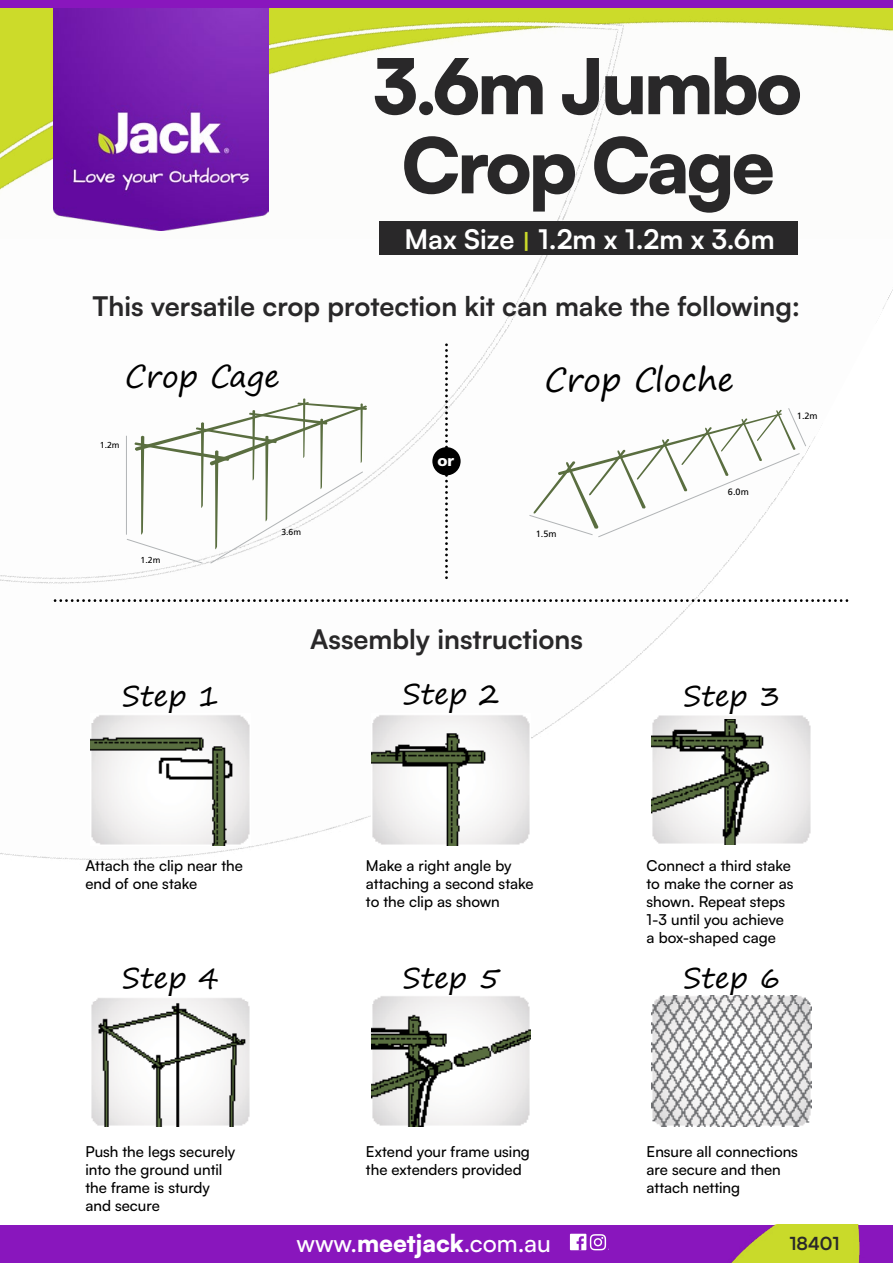
<style>
.page{position:relative;width:893px;height:1263px;background:#fff}
.page>*{position:absolute;margin:0;border:0;box-sizing:border-box;transform-origin:0 0}
.t1{font:900 75.9px/79.1px "Satoshi";letter-spacing:-.04em;color:#292829;text-align:center}
.t2{font:31.8px "Segoe Print";color:#000}
.t3{font:30.15px "Segoe Print";color:#000}
.t4{font:28.5px "Segoe Print";color:#000}
.t5{font:700 27px "Satoshi";color:#292829}
.t6{font:700 27px "Satoshi";color:#fff}
.t7{font:500 24.3px "Satoshi";color:#fff}
.t8{font:700 18px "Satoshi";color:#292829}
.t9{font:500 15px/18px "Satoshi";color:#000}
.t10{font:900 15px "Frutiger LT Std";color:#fff}
.t11{font:9.15px "Frutiger LT Std";color:#000}
.t12{font:8.7px "Frutiger LT Std";color:#000}
.s1{font-size:21.6px;color:#ccdb2a}
.s2{font-weight:900}
</style>
<div class="page">
<img style="left:0;top:8px;width:782px;height:852px">
<img style="left:54px;top:8px;width:214px;height:223px">
<div style="left:0;top:1225px;width:893px;height:38px;background:#8916bd"></div>
<svg style="left:570px;top:1234px;width:36px;height:16px"></svg>
<img style="left:731px;top:1225px;width:129px;height:38px">
<div style="left:0;top:0;width:893px;height:8px;background:#8916bd"></div>
<img style="left:90px;top:722px;width:160px;height:123px">
<img style="left:90px;top:714px;width:160px;height:8px">
<img style="left:371px;top:722px;width:160px;height:123px">
<img style="left:371px;top:714px;width:160px;height:8px">
<img style="left:652px;top:718px;width:159px;height:126px">
<img style="left:652px;top:714px;width:154px;height:4px">
<img style="left:91px;top:1001px;width:159px;height:125px">
<img style="left:96px;top:998px;width:149px;height:3px">
<img style="left:371px;top:1004px;width:160px;height:122px">
<img style="left:373px;top:996px;width:156px;height:8px">
<img style="left:652px;top:1004px;width:159px;height:122px">
<img style="left:654px;top:995px;width:157px;height:9px">
<svg style="left:445px;top:345px;width:3px;height:227px"></svg>
<div style="left:432px;top:447px;width:29px;height:28px;background:#000;border-radius:50%"></div>
<svg style="left:55px;top:599px;width:793px;height:3px"></svg>
<div style="left:379px;top:222px;width:418px;height:33px;background:#292829"></div>
<svg style="left:126px;top:398px;width:242px;height:166px"></svg>
<svg style="left:528px;top:407px;width:279px;height:131px"></svg>
<h1 class="t1" style="left:374px;top:42px;width:430px">3.6m Jumbo<br>Crop Cage</h1>
<h3 class="t6" style="left:404px;top:219px;width:372px">Max Size <span class="s1">|</span> 1.2m x 1.2m x 3.6m</h3>
<h3 class="t5" style="left:93px;top:287px;width:709px">This versatile crop protection kit can make the following:</h3>
<h3 class="t3" style="left:125px;top:349px;width:156px">Crop Cage</h3>
<h2 class="t2" style="left:545px;top:351px;width:191px">Crop Cloche</h2>
<p class="t12" style="left:100px;top:440px;width:21px">1.2m</p>
<p class="t12" style="left:141px;top:555px;width:21px">1.2m</p>
<p class="t12" style="left:281px;top:526px;width:21px">3.6m</p>
<p class="t10" style="left:437px;top:451px;width:18px">or</p>
<p class="t11" style="left:536px;top:528px;width:22px">1.5m</p>
<p class="t11" style="left:728px;top:487px;width:22px">6.0m</p>
<p class="t11" style="left:797px;top:410px;width:22px">1.2m</p>
<h3 class="t5" style="left:310px;top:620px;width:274px">Assembly instructions</h3>
<h3 class="t4" style="left:122px;top:670px;width:99px">Step 1</h3>
<h3 class="t4" style="left:403px;top:668px;width:99px">Step 2</h3>
<h3 class="t4" style="left:683px;top:670px;width:99px">Step 3</h3>
<p class="t9" style="left:85px;top:856px;width:159px">Attach the clip near the end of one stake</p>
<p class="t9" style="left:366px;top:856px;width:169px">Make a right angle by attaching a second stake to the clip as shown</p>
<p class="t9" style="left:647px;top:856px;width:148px">Connect a third stake to make the corner as shown. Repeat steps<br>1-3 until you achieve a box-shaped cage</p>
<h3 class="t4" style="left:122px;top:952px;width:99px">Step 4</h3>
<h3 class="t4" style="left:402px;top:952px;width:99px">Step 5</h3>
<h3 class="t4" style="left:683px;top:952px;width:99px">Step 6</h3>
<p class="t9" style="left:85px;top:1141px;width:151px">Push the legs securely into the ground until the frame is sturdy and secure</p>
<p class="t9" style="left:366px;top:1141px;width:165px">Extend your frame using the extenders provided</p>
<p class="t9" style="left:647px;top:1141px;width:153px">Ensure all connections are secure and then attach netting</p>
<p class="t8" style="left:790px;top:1230px;width:52px">18401</p>
<h3 class="t7" style="left:296px;top:1227px;width:256px">www.<span class="s2">meetjack</span>.com.au</h3>
</div>
